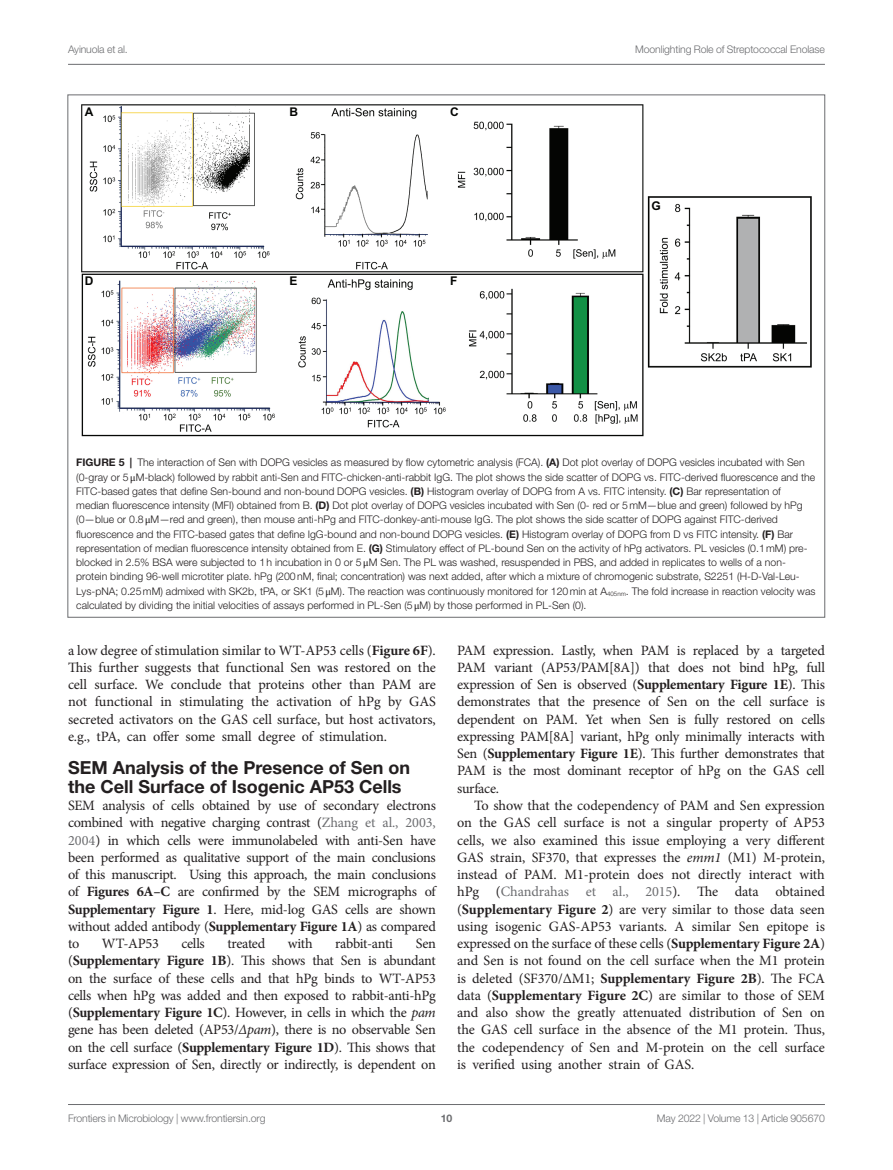
<style>
.page{position:relative;width:893px;height:1170px;background:#fff}
.page>*{position:absolute;margin:0;border:0;box-sizing:border-box;transform-origin:0 0}
.HEAD_2{font:700 18px/18.8px "Helvetica Neue LT Std";color:#231f20}
.TEXT_FLUSH{font:14.25px/17.2px "Minion Pro";letter-spacing:-.02em;color:#231f20;text-align:justify}
.TEXT{font:14.25px/17.2px "Minion Pro";letter-spacing:-.005em;color:#231f20;text-align:justify}
.t1{font:700 12px "Arial";color:#040503}
.FIG_LEG{font:300 10.5px/14.2px "Helvetica Neue LT Std";color:#231f20}
.t2{font:300 10.5px "Helvetica Neue LT Std";letter-spacing:-.015em;color:#6c6d70}
.t3{font:700 10.5px "Helvetica Neue LT Std";color:#6c6d70}
.s1{font-weight:700}
.s2{font-family:"STIX General";font-weight:400}
.s3{color:#6c6d70}
.s4{font-style:italic}
</style>
<div class="page">
<hr style="left:68px;top:64px;width:757px;height:1px;background:#6c6d70">
<hr style="left:68px;top:1104px;width:757px;height:1px;background:#6c6d70">
<img style="left:81px;top:104px;width:731px;height:333px">
<p class="t2" style="left:68px;top:42px;width:61px">Ayinuola et al.</p>
<p class="t2" style="left:635px;top:42px;width:191px">Moonlighting Role of Streptococcal Enolase</p>
<p class="t1" style="left:85px;top:103px;width:10px">A</p>
<p class="t1" style="left:290px;top:103px;width:10px">B</p>
<p class="t1" style="left:450px;top:103px;width:10px">C</p>
<p class="t1" style="left:85px;top:273px;width:10px">D</p>
<p class="t1" style="left:290px;top:273px;width:10px">E</p>
<p class="t1" style="left:450px;top:273px;width:9px">F</p>
<p class="t1" style="left:651px;top:197px;width:11px">G</p>
<p class="FIG_LEG" style="left:76px;top:455px;width:741px"><span class="s1">FIGURE 5 |</span> The interaction of Sen with DOPG vesicles as measured by flow cytometric analysis (FCA). <span class="s1">(A)</span> Dot plot overlay of DOPG vesicles incubated with Sen (0-gray or 5<span class="s2">μ</span>M-black) followed by rabbit anti-Sen and FITC-chicken-anti-rabbit IgG. The plot shows the side scatter of DOPG vs. FITC-derived fluorescence and the FITC-based gates that define Sen-bound and non-bound DOPG vesicles. <span class="s1">(B)</span> Histogram overlay of DOPG from A vs. FITC intensity. <span class="s1">(C)</span> Bar representation of median fluorescence intensity (MFI) obtained from B. <span class="s1">(D)</span> Dot plot overlay of DOPG vesicles incubated with Sen (0- red or 5mM—blue and green) followed by hPg (0—blue or 0.8<span class="s2">μ</span>M—red and green), then mouse anti-hPg and FITC-donkey-anti-mouse IgG. The plot shows the side scatter of DOPG against FITC-derived fluorescence and the FITC-based gates that define IgG-bound and non-bound DOPG vesicles. <span class="s1">(E)</span> Histogram overlay of DOPG from D vs FITC intensity. <span class="s1">(F)</span> Bar representation of median fluorescence intensity obtained from E. <span class="s1">(G)</span> Stimulatory effect of PL-bound Sen on the activity of hPg activators. PL vesicles (0.1mM) pre&shy;blocked in 2.5% BSA were subjected to 1h incubation in 0 or 5<span class="s2">μ</span>M Sen. The PL was washed, resuspended in PBS, and added in replicates to wells of a non&shy;protein binding 96-well microtiter plate. hPg (200nM, final; concentration) was next added, after which a mixture of chromogenic substrate, S2251 (H-D-Val-Leu-Lys-pNA; 0.25mM) admixed with SK2b, tPA, or SK1 (5<span class="s2">μ</span>M). The reaction was continuously monitored for 120min at A<sub>405nm</sub>. The fold increase in reaction velocity was calculated by dividing the initial velocities of assays performed in PL-Sen (5<span class="s2">μ</span>M) by those performed in PL-Sen (0).</p>
<p class="TEXT_FLUSH" style="left:68px;top:641px;width:369px">a low degree of stimulation similar to WT-AP53 cells (<span class="s1">Figure 6F</span>).<br>This further suggests that functional Sen was restored on the cell surface. We conclude that proteins other than PAM are not functional in stimulating the activation of hPg by GAS secreted activators on the GAS cell surface, but host activators, e.g., tPA, can offer some small degree of stimulation.</p>
<p class="HEAD_2" style="left:68px;top:757px;width:344px">SEM Analysis of the Presence of Sen on the Cell Surface of Isogenic AP53 Cells</p>
<p class="TEXT_FLUSH" style="left:68px;top:796px;width:369px">SEM analysis of cells obtained by use of secondary electrons combined with negative charging contrast (<span class="s3">Zhang et al., 2003, 2004</span>) in which cells were immunolabeled with anti-Sen have been performed as qualitative support of the main conclusions of this manuscript. Using this approach, the main conclusions of <span class="s1">Figures 6A–C</span> are confirmed by the SEM micrographs of <span class="s1">Supplementary Figure 1</span>. Here, mid-log GAS cells are shown without added antibody (<span class="s1">Supplementary Figure 1A</span>) as compared to</p>
<p class="TEXT_FLUSH" style="left:102px;top:934px;width:58px">WT-AP53</p>
<p class="TEXT_FLUSH" style="left:182px;top:934px;width:25px">cells</p>
<p class="TEXT_FLUSH" style="left:227px;top:934px;width:39px">treated</p>
<p class="TEXT_FLUSH" style="left:288px;top:934px;width:26px">with</p>
<p class="TEXT_FLUSH" style="left:335px;top:934px;width:59px">rabbit-anti</p>
<p class="TEXT_FLUSH" style="left:68px;top:934px;width:369px;text-indent:348px">Sen (<span class="s1">Supplementary Figure 1B</span>). This shows that Sen is abundant on the surface of these cells and that hPg binds to WT-AP53 cells when hPg was added and then exposed to rabbit-anti-hPg (<span class="s1">Supplementary Figure 1C</span>). However, in cells in which the <span class="s4">pam </span>gene has been deleted (AP53/<span class="s4">∆pam</span>), there is no observable Sen on the cell surface (<span class="s1">Supplementary Figure 1D</span>). This shows that surface expression of Sen, directly or indirectly, is dependent on</p>
<p class="TEXT_FLUSH" style="left:457px;top:641px;width:369px">PAM expression. Lastly, when PAM is replaced by a targeted PAM variant (AP53/PAM[8A]) that does not bind hPg, full expression of Sen is observed (<span class="s1">Supplementary Figure 1E</span>). This demonstrates that the presence of Sen on the cell surface is dependent on PAM. Yet when Sen is fully restored on cells expressing PAM[8A] variant, hPg only minimally interacts with Sen (<span class="s1">Supplementary Figure 1E</span>). This further demonstrates that PAM is the most dominant receptor of hPg on the GAS cell surface.</p>
<p class="TEXT" style="left:457px;top:796px;width:369px;text-indent:17px">To show that the codependency of PAM and Sen expression on the GAS cell surface is not a singular property of AP53 cells, we also examined this issue employing a very different GAS strain, SF370, that expresses the <span class="s4">emm1</span> (M1) M-protein, instead of PAM. M1-protein does not directly interact with hPg (<span class="s3">Chandrahas et al., 2015</span>). The data obtained (<span class="s1">Supplementary Figure 2</span>) are very similar to those data seen using isogenic GAS-AP53 variants. A similar Sen epitope is expressed on the surface of these cells (<span class="s1">Supplementary Figure 2A</span>) and Sen is not found on the cell surface when the M1 protein is deleted (SF370/∆M1; <span class="s1">Supplementary Figure 2B</span>). The FCA data (<span class="s1">Supplementary Figure 2C</span>) are similar to those of SEM and also show the greatly attenuated distribution of Sen on the GAS cell surface in the absence of the M1 protein. Thus, the codependency of Sen and M-protein on the cell surface is verified using another strain of GAS.</p>
<p class="t2" style="left:68px;top:1111px;width:199px">Frontiers in Microbiology | www.frontiersin.org</p>
<p class="t3" style="left:441px;top:1111px;width:13px">10</p>
<p class="t2" style="left:657px;top:1111px;width:169px">May 2022 | Volume 13 | Article 905670</p>
</div>
